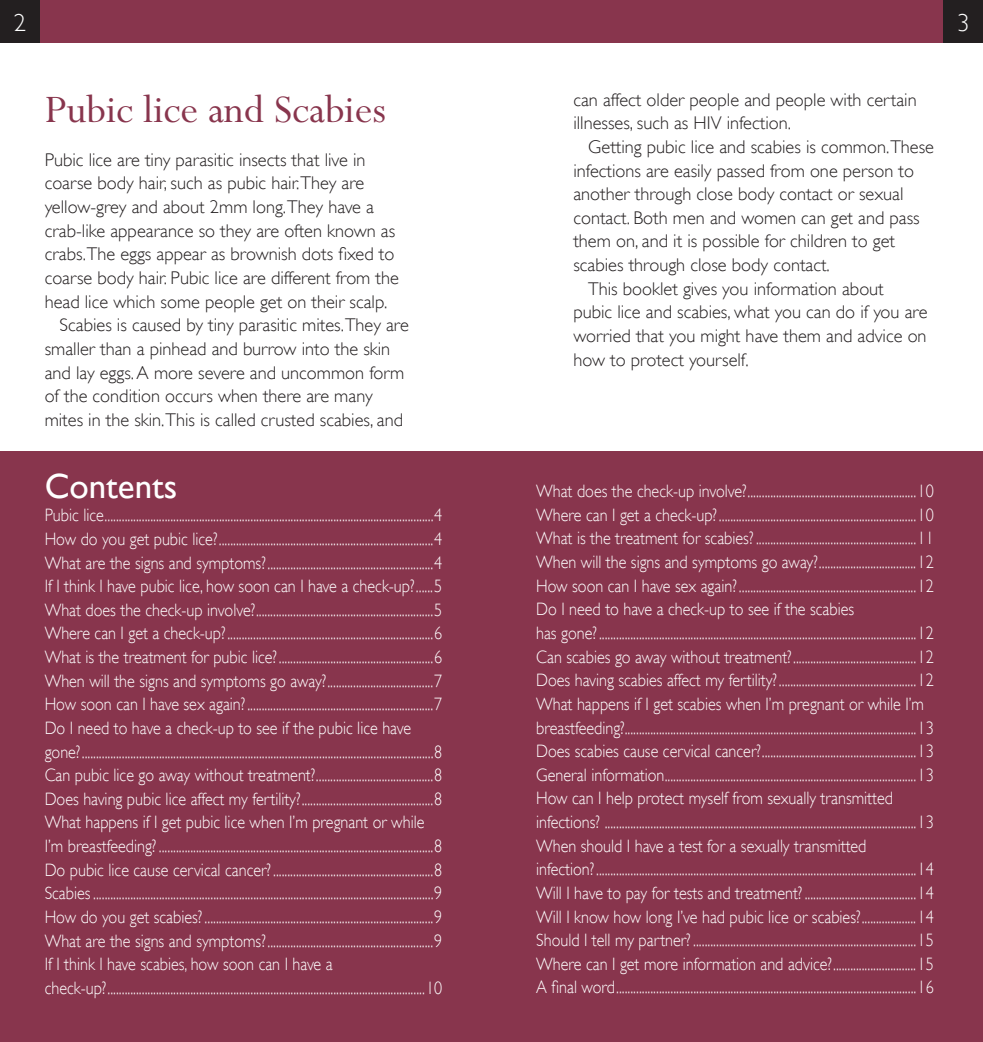
<style>
.page{position:relative;width:983px;height:1042px;background:#fff}
.page>*{position:absolute;margin:0;border:0;box-sizing:border-box;transform-origin:0 0}
.t1{font:43.75px "Perpetua";color:#88354d}
.t2{font:35px "Gill Sans";color:#fff}
.t3{font:300 24.5px "Gill Sans";color:#fff}
.t4{font:300 18.38px/23.6px "Gill Sans";color:#231f20}
.t5{font:300 17.85px/23.6px "Gill Sans";color:#fff;scale:.9 1}
</style>
<div class="page">
<div style="left:0;top:0;width:40px;height:42px;background:#231f20"></div>
<div style="left:40px;top:0;width:451px;height:42px;background:#88354d"></div>
<div style="left:943px;top:0;width:39px;height:42px;background:#231f20"></div>
<div style="left:491px;top:0;width:452px;height:42px;background:#88354d"></div>
<div style="left:0;top:451px;width:982px;height:591px;background:#88354d"></div>
<h3 class="t3" style="left:14px;top:9px;width:14px">2</h3>
<h3 class="t3" style="left:956px;top:9px;width:14px">3</h3>
<h1 class="t1" style="left:45px;top:87px;width:343px">Pubic lice and Scabies</h1>
<p class="t4" style="left:45px;top:148px;width:322px">Pubic lice are tiny parasitic insects that live in</p>
<p class="t4" style="left:45px;top:171px;width:321px">coarse body hair, such as pubic hair.They are</p>
<p class="t4" style="left:45px;top:195px;width:331px">yellow-grey and about 2mm long.They have a</p>
<p class="t4" style="left:45px;top:219px;width:352px">crab-like appearance so they are often known as</p>
<p class="t4" style="left:45px;top:242px;width:351px">crabs.The eggs appear as brownish dots fixed to</p>
<p class="t4" style="left:45px;top:266px;width:356px">coarse body hair. Pubic lice are different from the</p>
<p class="t4" style="left:45px;top:290px;width:344px">head lice which some people get on their scalp.</p>
<p class="t4" style="left:60px;top:313px;width:351px">Scabies is caused by tiny parasitic mites.They are</p>
<p class="t4" style="left:45px;top:337px;width:347px">smaller than a pinhead and burrow into the skin</p>
<p class="t4" style="left:45px;top:360px;width:361px">and lay eggs. A more severe and uncommon form</p>
<p class="t4" style="left:45px;top:384px;width:329px">of the condition occurs when there are many</p>
<p class="t4" style="left:45px;top:408px;width:360px">mites in the skin.This is called crusted scabies, and</p>
<h2 class="t2" style="left:45px;top:465px;width:134px">Contents</h2>
<p class="t5" style="left:45px;top:503px;width:443px">Pubic lice...................................................................................................................4<br>How do you get pubic lice?...........................................................................4<br>What are the signs and symptoms?..........................................................4<br>If I think I have pubic lice, how soon can I have a check-up?......5<br>What does the check-up involve?..............................................................5<br>Where can I get a check-up?........................................................................6<br>What is the treatment for pubic lice?......................................................6<br>When will the signs and symptoms go away?.....................................7<br>How soon can I have sex again?.................................................................7<br>Do I need to have a check-up to see if the pubic lice have gone?...........................................................................................................................8<br>Can pubic lice go away without treatment?.........................................8<br>Does having pubic lice affect my fertility?..............................................8<br>What happens if I get pubic lice when I’m pregnant or while I’m breastfeeding? ................................................................................................8<br>Do pubic lice cause cervical cancer?........................................................8<br>Scabies .......................................................................................................................9<br>How do you get scabies?................................................................................9<br>What are the signs and symptoms?..........................................................9<br>If I think I have scabies, how soon can I have a check-up?...............................................................................................................10</p>
<p class="t4" style="left:573px;top:88px;width:344px">can affect older people and people with certain illnesses, such as HIV infection.</p>
<p class="t4" style="left:588px;top:135px;width:347px">Getting pubic lice and scabies is common.These</p>
<p class="t4" style="left:573px;top:159px;width:342px">infections are easily passed from one person to</p>
<p class="t4" style="left:573px;top:182px;width:331px">another through close body contact or sexual</p>
<p class="t4" style="left:573px;top:206px;width:348px">contact. Both men and women can get and pass</p>
<p class="t4" style="left:573px;top:229px;width:323px">them on, and it is possible for children to get</p>
<p class="t4" style="left:573px;top:253px;width:258px">scabies through close body contact.</p>
<p class="t4" style="left:588px;top:277px;width:297px">This booklet gives you information about</p>
<p class="t4" style="left:573px;top:300px;width:355px">pubic lice and scabies, what you can do if you are</p>
<p class="t4" style="left:573px;top:324px;width:354px">worried that you might have them and advice on</p>
<p class="t4" style="left:573px;top:348px;width:177px">how to protect yourself.</p>
<p class="t5" style="left:536px;top:479px;width:443px">What does the check-up involve?...........................................................10<br>Where can I get a check-up?.....................................................................10<br>What is the treatment for scabies? ........................................................11<br>When will the signs and symptoms go away?..................................12<br>How soon can I have sex again?..............................................................12<br>Do I need to have a check-up to see if the scabies<br>has gone?...............................................................................................................12<br>Can scabies go away without treatment?...........................................12<br>Does having scabies affect my fertility?................................................12<br>What happens if I get scabies when I’m pregnant or while I’m breastfeeding?......................................................................................................13<br>Does scabies cause cervical cancer?......................................................13<br>General information........................................................................................13<br>How can I help protect myself from sexually transmitted infections? .............................................................................................................13<br>When should I have a test for a sexually transmitted infection?................................................................................................................14<br>Will I have to pay for tests and treatment?.......................................14<br>Will I know how long I’ve had pubic lice or scabies?...................14<br>Should I tell my partner? ..............................................................................15<br>Where can I get more information and advice?.............................15<br>A final word.........................................................................................................16</p>
</div>
